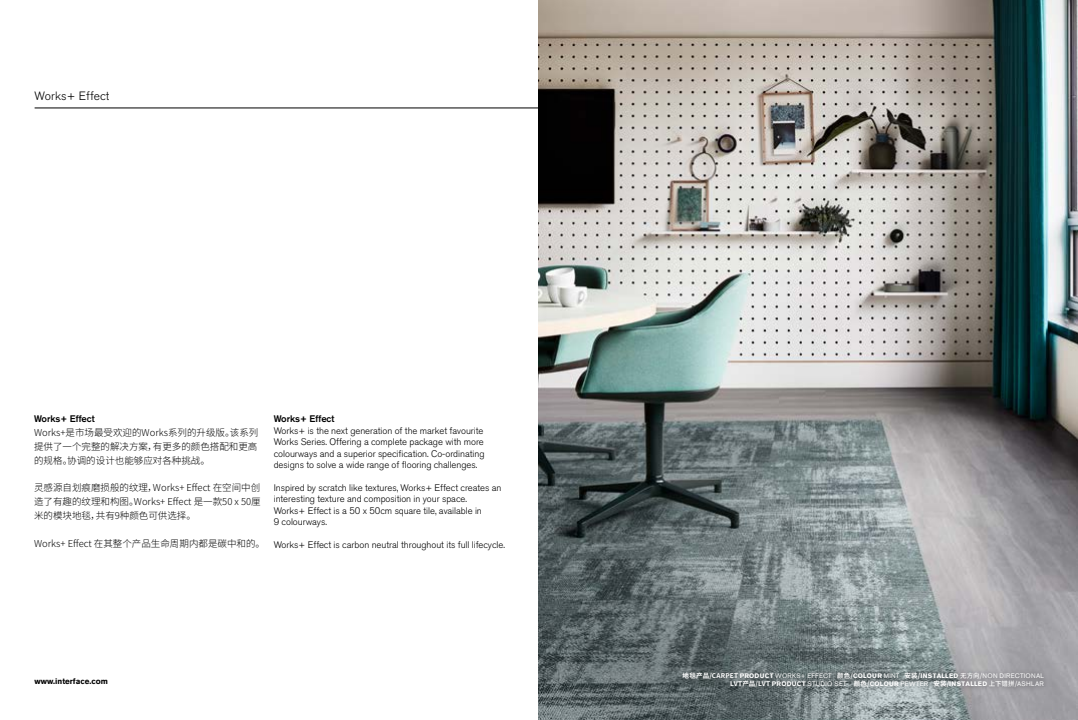
<style>
.page{position:relative;width:1078px;height:720px;background:#fff}
.page>*{position:absolute;margin:0;border:0;box-sizing:border-box;transform-origin:0 0}
.t1{font:300 12px "Akzidenz Grotesk Pro";letter-spacing:.01em;color:#000}
.t2{font:300 9.5px/11.4px "Akzidenz Grotesk Pro";letter-spacing:-.005em;color:#000;text-align:justify}
.t3{font:300 9.5px/13.8px "Source Han Sans CN";color:#000;text-align:justify}
.t4{font:500 9.5px "Akzidenz Grotesk Pro";letter-spacing:-.005em;color:#000}
.t5{font:700 8px "Akzidenz Grotesk Pro";color:#000}
.t6{font:6.5px/7.8px "Akzidenz Grotesk Pro";letter-spacing:.04em;color:#fff;text-align:right}
.s1{font-family:"Source Han Sans CN";font-weight:700}
.s2{font-weight:700}
.s3{font-family:"Source Han Sans CN";font-weight:500}
</style>
<div class="page">
<hr style="left:35px;top:108px;width:1008px;height:1px;background:#000">
<img style="left:539px;top:0;width:538px;height:720px">
<div style="left:677px;top:667px;width:371px;height:25px;background:#000;opacity:.35"></div>
<p class="t1" style="left:35px;top:88px;width:76px">Works+ Effect</p>
<p class="t4" style="left:34px;top:413px;width:62px">Works+ Effect</p>
<p class="t3" style="left:34px;top:426px;width:226px">Works+是市场最受欢迎的Works系列的升级版。该系列提供了一个完整的解决方案，有更多的颜色搭配和更高的规格。协调的设计也能够应对各种挑战。</p>
<p class="t3" style="left:34px;top:481px;width:228px">灵感源自划痕磨损般的纹理，Works+ Effect 在空间中创造了有趣的纹理和构图。Works+ Effect 是一款50 x 50厘米的模块地毯，共有9种颜色可供选择。</p>
<p class="t3" style="left:34px;top:536px;width:232px">Works+ Effect 在其整个产品生命周期内都是碳中和的。</p>
<p class="t4" style="left:274px;top:413px;width:62px">Works+ Effect</p>
<p class="t2" style="left:274px;top:425px;width:212px">Works+ is the next generation of the market favourite Works Series. Offering a complete package with more colourways and a superior specification. Co-ordinating designs to solve a wide range of flooring challenges.</p>
<p class="t2" style="left:274px;top:482px;width:229px;text-align:left">Inspired by scratch like textures, Works+ Effect creates an interesting texture and composition in your space.<br>Works+ Effect is a 50 x 50cm square tile, available in<br>9 colourways.</p>
<p class="t2" style="left:274px;top:539px;width:233px">Works+ Effect is carbon neutral throughout its full lifecycle.</p>
<p class="t5" style="left:35px;top:676px;width:75px">www.interface.com</p>
<p class="t6" style="left:682px;top:672px;width:363px"><span class="s1">地毯产品/CARPET</span> <span class="s2">PRODUCT</span> WORKS+ EFFECT <span class="s1">颜色/</span><span class="s2">COLOUR</span> MINT <span class="s1">安装/</span><span class="s2">INSTALLED</span> <span class="s3">无方向/</span>NON DIRECTIONAL<br><span class="s1">LVT产品/LVT</span> <span class="s2">PRODUCT</span> STUDIO SET <span class="s1">颜色/</span><span class="s2">COLOUR</span> PEWTER <span class="s1">安装/</span><span class="s2">INSTALLED</span> <span class="s3">上下错拼/</span>ASHLAR</p>
</div>
